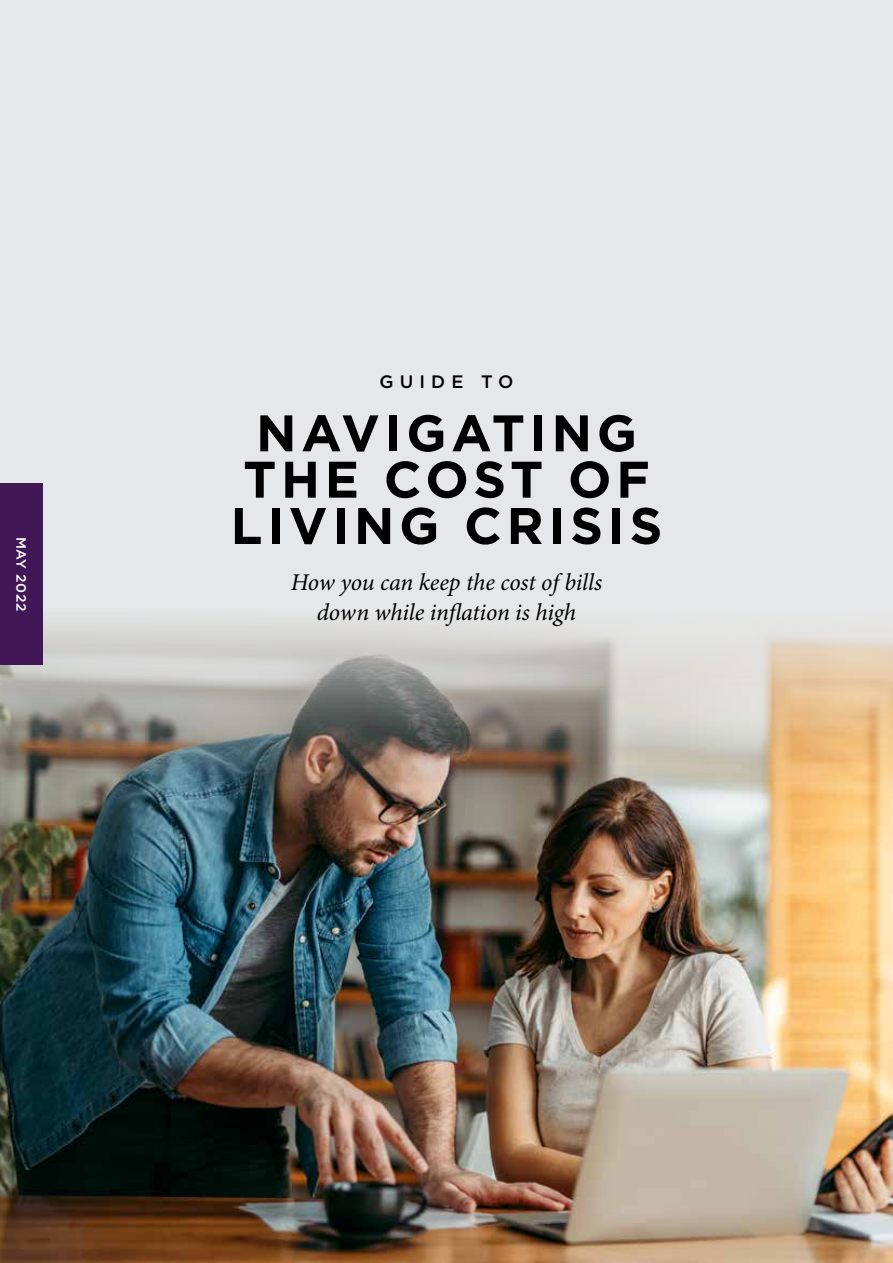
<style>
.page{position:relative;width:893px;height:1263px;background:#fff}
.page>*{position:absolute;margin:0;border:0;box-sizing:border-box;transform-origin:0 0}
.t1{font:700 51.3px/46.3px "Gotham HTF";letter-spacing:.09em;color:#000;text-align:center}
.t2{font:italic 24px/30px "Minion Pro";letter-spacing:-.005em;color:#000;text-align:center}
.t3{font:500 18px "Gotham HTF";letter-spacing:.34em;color:#000}
.t4{font:500 13.5px "Gotham HTF";letter-spacing:.04em;color:#fff}
</style>
<div class="page">
<div style="left:0;top:1px;width:893px;height:919px;background:#e6e7e8"></div>
<img style="left:0;top:622px;width:893px;height:641px">
<div style="left:0;top:483px;width:43px;height:182px;background:#421758"></div>
<p class="t4" style="left:29px;top:537px;width:76px;rotate:90deg">MAY 2022</p>
<p class="t3" style="left:379px;top:371px;width:136px">GUIDE TO</p>
<h1 class="t1" style="left:231px;top:409px;width:433px">NAVIGATING<br>THE COST OF<br>LIVING CRISIS</h1>
<p class="t2" style="left:291px;top:567px;width:313px">How you can keep the cost of bills down while inflation is high</p>
</div>
